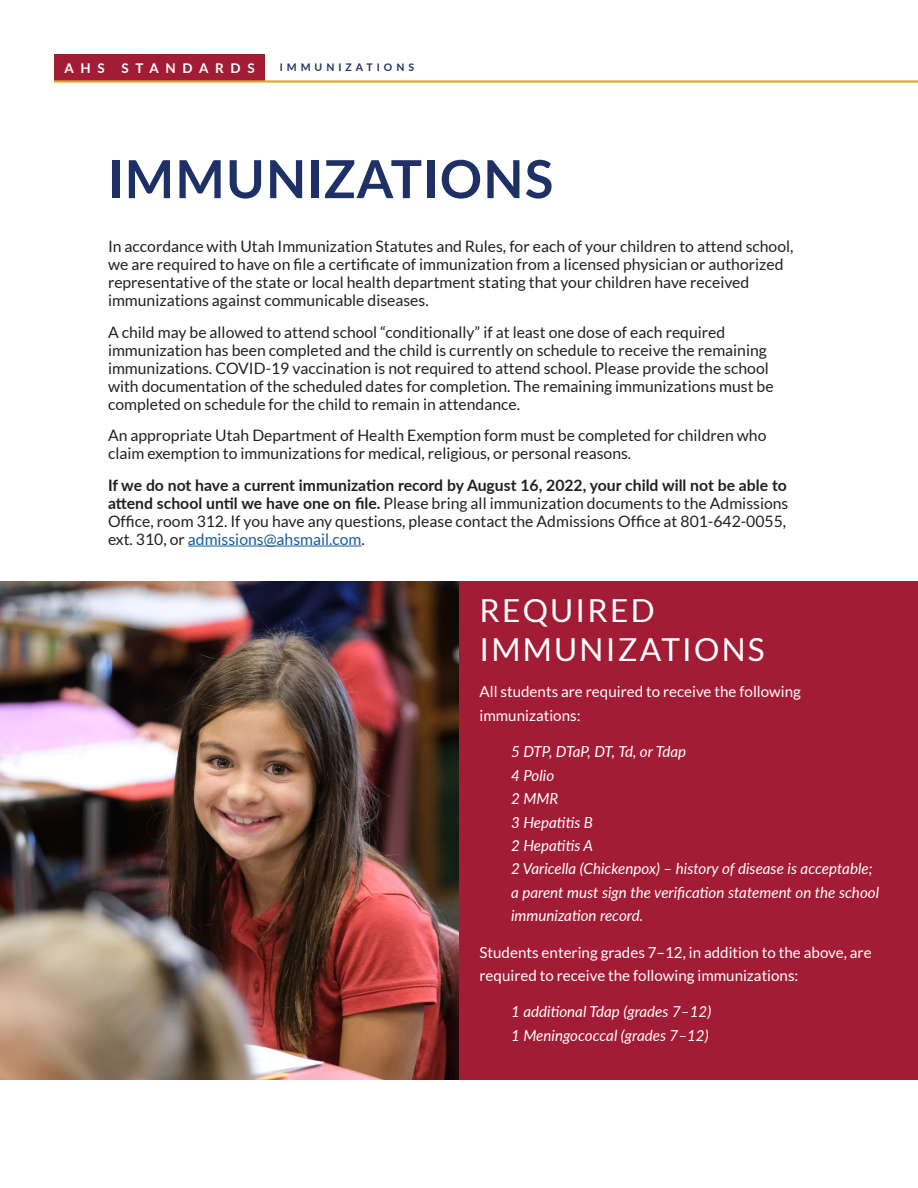
<style>
.page{position:relative;width:918px;height:1188px;background:#fff}
.page>*{position:absolute;margin:0;border:0;box-sizing:border-box;transform-origin:0 0}
.t1{font:700 52.5px "Lato";letter-spacing:.02em;color:#1e3065}
.t2{font:31.65px/38.8px "Lato";letter-spacing:.07em;color:#fff}
.t3{font:15.75px/18px "Lato";color:#231f20}
.t4{font:italic 15.15px/23.4px "Lato";color:#fff}
.t5{font:15.15px/23.4px "Lato";color:#fff}
.t6{font:italic 15.15px "Lato";letter-spacing:-.035em;color:#fff}
.t7{font:700 13.35px "Lato";letter-spacing:.5em;color:#fff}
.t8{font:700 10.5px "Lato";letter-spacing:.38em;color:#1e3065}
.s1{font-weight:700}
.s2{color:#175d9e}
</style>
<div class="page">
<div style="left:54px;top:54px;width:211px;height:27px;background:#a31c35"></div>
<hr style="left:54px;top:80px;width:864px;height:3px;background:#dcab26">
<div style="left:54px;top:581px;width:864px;height:499px;background:#a31c35"></div>
<img style="left:0;top:581px;width:459px;height:499px">
<hr style="left:188px;top:546px;width:174px;height:1px;background:#175d9e">
<p class="t7" style="left:65px;top:59px;width:192px">AHS STANDARDS</p>
<p class="t8" style="left:280px;top:59px;width:136px">IMMUNIZATIONS</p>
<p class="t1" style="left:108px;top:140px;width:447px">IMMUNIZATIONS</p>
<p class="t3" style="left:108px;top:238px;width:687px">In accordance with Utah Immunization Statutes and Rules, for each of your children to attend school, we are required to have on file a certificate of immunization from a licensed physician or authorized representative of the state or local health department stating that your children have received immunizations against communicable diseases.</p>
<p class="t3" style="left:108px;top:323px;width:667px">A child may be allowed to attend school “conditionally” if at least one dose of each required immunization has been completed and the child is currently on schedule to receive the remaining immunizations. COVID-19 vaccination is not required to attend school. Please provide the school with documentation of the scheduled dates for completion. The remaining immunizations must be completed on schedule for the child to remain in attendance.</p>
<p class="t3" style="left:108px;top:427px;width:660px">An appropriate Utah Department of Health Exemption form must be completed for children who claim exemption to immunizations for medical, religious, or personal reasons.</p>
<p class="t3" style="left:108px;top:476px;width:682px"><span class="s1">If we do not have a current immunization record by August 16, 2022, your child will not be able to attend school until we have one on file.</span> Please bring all immunization documents to the Admissions Office, room 312. If you have any questions, please contact the Admissions Office at 801-642-0055, ext. 310, or <span class="s2">admissions@ahsmail.com</span>.</p>
<p class="t2" style="left:480px;top:591px;width:287px">REQUIRED<br>IMMUNIZATIONS</p>
<p class="t5" style="left:480px;top:680px;width:323px">All students are required to receive the following immunizations:</p>
<p class="t6" style="left:511px;top:741px;width:177px">5 DTP, DTaP, DT, Td, or Tdap</p>
<p class="t4" style="left:511px;top:763px;width:45px">4 Polio</p>
<p class="t4" style="left:511px;top:786px;width:49px">2 MMR</p>
<p class="t4" style="left:511px;top:810px;width:83px">3 Hepatitis B</p>
<p class="t4" style="left:511px;top:833px;width:83px">2 Hepatitis A</p>
<p class="t4" style="left:511px;top:857px;width:370px">2 Varicella (Chickenpox) – history of disease is acceptable; a parent must sign the verification statement on the school immunization record.</p>
<p class="t5" style="left:480px;top:940px;width:394px">Students entering grades 7–12, in addition to the above, are required to receive the following immunizations:</p>
<p class="t4" style="left:511px;top:1000px;width:202px">1 additional Tdap (grades 7–12)</p>
<p class="t4" style="left:511px;top:1023px;width:199px">1 Meningococcal (grades 7–12)</p>
</div>
